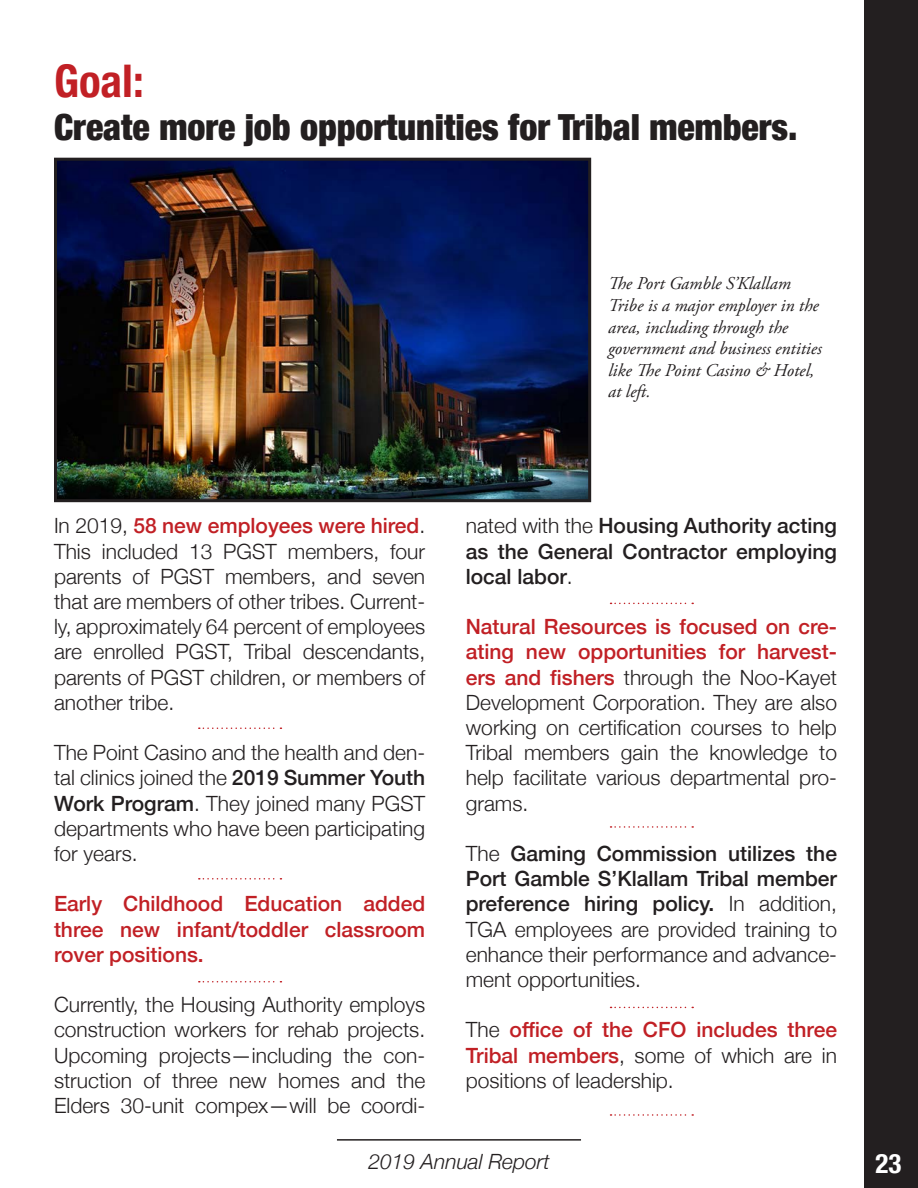
<style>
.page{position:relative;width:918px;height:1188px;background:#fff}
.page>*{position:absolute;margin:0;border:0;box-sizing:border-box;transform-origin:0 0}
.t1{font:700 condensed 45px "Helvetica Neue";color:#c12025}
.t2{font:900 condensed 36px "Helvetica Neue";color:#231f20}
.t3{font:700 condensed 27px "Helvetica Neue";color:#fff}
.t4{font:300 21px/25.2px "Helvetica Neue";color:#231f20;text-align:justify}
.t5{font:500 21px/25.2px "Helvetica Neue";color:#231f20;text-align:justify}
.t6{font:500 21px/25.2px "Helvetica Neue";color:#c12025;text-align:justify}
.t7{font:italic 300 21px "Helvetica Neue";color:#231f20}
.t8{font:italic 18px/21.6px "Adobe Garamond Pro";color:#231f20}
.s1{font-weight:500;color:#c12025}
.s2{font-weight:500}
.s3{font-weight:300}
</style>
<div class="page">
<div style="left:864px;top:0;width:54px;height:1188px;background:#231f20"></div>
<hr style="left:337px;top:1139px;width:244px;height:2px;background:#231f20">
<img style="left:58px;top:162px;width:529px;height:336px">
<div style="left:54px;top:158px;width:537px;height:344px;border:3px solid #231f20"></div>
<svg style="left:199px;top:728px;width:82px;height:1px"></svg>
<svg style="left:199px;top:878px;width:82px;height:2px"></svg>
<svg style="left:199px;top:981px;width:82px;height:1px"></svg>
<svg style="left:611px;top:603px;width:82px;height:1px"></svg>
<svg style="left:611px;top:826px;width:82px;height:2px"></svg>
<svg style="left:611px;top:1007px;width:82px;height:1px"></svg>
<svg style="left:611px;top:1114px;width:82px;height:2px"></svg>
<p class="t1" style="left:54px;top:44px;width:91px">Goal:</p>
<p class="t2" style="left:54px;top:98px;width:745px">Create more job opportunities for Tribal members.</p>
<p class="t8" style="left:608px;top:273px;width:212px">The Port Gamble S’Klallam<br>Tribe is a major employer in the area, including through the</p>
<p class="t8" style="left:608px;top:338px;width:215px">government and business entities like The Point Casino &amp; Hotel, at left.</p>
<p class="t4" style="left:54px;top:512px;width:373px">In 2019, <span class="s1">58 new employees were hired</span>.<br>This included 13 PGST members, four parents of PGST members, and seven that are members of other tribes. Current&shy;ly, approximately 64 percent of employees are enrolled PGST, Tribal descendants, parents of PGST children, or members of another tribe.</p>
<p class="t4" style="left:54px;top:739px;width:373px">The Point Casino and the health and den&shy;tal clinics joined the <span class="s2">2019 Summer Youth Work Program</span>. They joined many PGST departments who have been participating for years.</p>
<p class="t6" style="left:54px;top:890px;width:373px">Early Childhood Education added three new infant/toddler classroom rover positions.</p>
<p class="t4" style="left:54px;top:991px;width:373px">Currently, the Housing Authority employs construction workers for rehab projects.<br>Upcoming projects—including the con&shy;struction of three new homes and the Elders 30-unit compex—will be coordi-</p>
<p class="t5" style="left:466px;top:512px;width:373px"><span class="s3">nated with the</span> Housing Authority acting as the General Contractor employing local labor<span class="s3">.</span></p>
<p class="t4" style="left:466px;top:613px;width:373px"><span class="s1">Natural Resources is focused on cre&shy;ating new opportunities for harvest&shy;ers and fishers</span> through the Noo-Kayet Development Corporation. They are also working on certification courses to help Tribal members gain the knowledge to help facilitate various departmental pro&shy;grams.</p>
<p class="t4" style="left:466px;top:839px;width:373px">The <span class="s2">Gaming Commission utilizes the Port Gamble S’Klallam Tribal member preference hiring policy.</span> In addition, TGA employees are provided training to enhance their performance and advance&shy;ment opportunities.</p>
<p class="t4" style="left:466px;top:1016px;width:373px">The <span class="s1">office of the CFO includes three Tribal members</span>, some of which are in positions of leadership.</p>
<p class="t7" style="left:368px;top:1145px;width:183px">2019 Annual Report</p>
<p class="t3" style="left:876px;top:1141px;width:27px">23</p>
</div>
